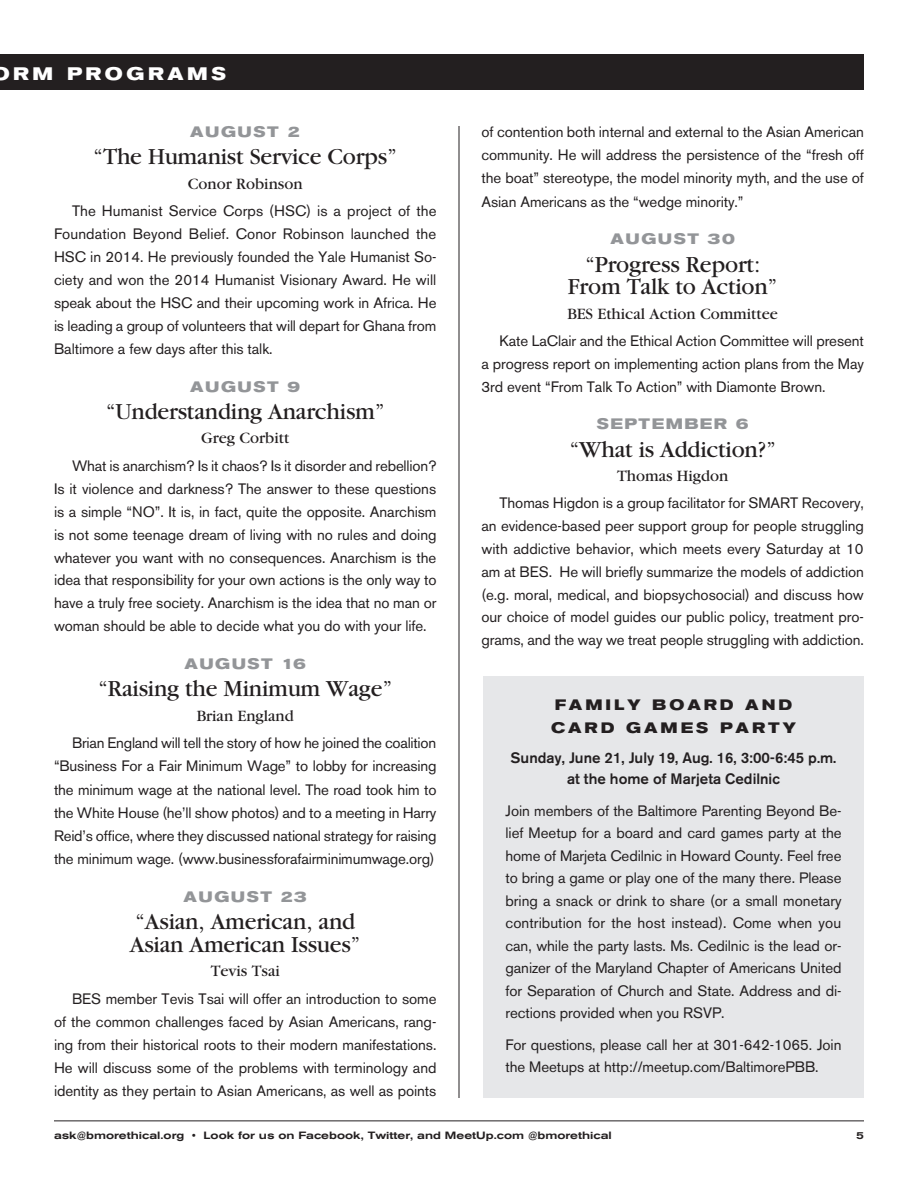
<style>
.page{position:relative;width:918px;height:1188px;background:#fff}
.page>*{position:absolute;margin:0;border:0;box-sizing:border-box;transform-origin:0 0}
.t1{font:24px/22.8px "Garamond";letter-spacing:-.01em;color:#231f20}
.t2{font:700 expanded 18px "Akzidenz Grotesk BE";letter-spacing:.2em;color:#fff}
.t3{font:16.5px "Garamond";color:#231f20}
.t4{font:15px/23px "Akzidenz Grotesk BE";letter-spacing:-.005em;color:#231f20;text-align:justify}
.Datelines{font:500 15px/21.6px "Akzidenz Grotesk BE";color:#231f20;text-align:center}
.t5{font:700 expanded 15px "Akzidenz Grotesk BE";letter-spacing:.1em;color:#939598}
.t6{font:700 expanded 15px/22.5px "Akzidenz Grotesk BE";letter-spacing:.2em;color:#231f20}
.t7{font:500 expanded 10.5px "Akzidenz Grotesk BE";color:#231f20}
</style>
<div class="page">
<hr style="left:54px;top:1120px;width:810px;height:1px;background:#231f20">
<div style="left:0;top:54px;width:864px;height:36px;background:#231f20"></div>
<hr style="left:459px;top:126px;width:1px;height:972px;background:#231f20">
<div style="left:483px;top:676px;width:381px;height:422px;background:#e6e7e9"></div>
<p class="t2" style="left:-9px;top:64px;width:236px">ORM PROGRAMS</p>
<p class="t5" style="left:190px;top:123px;width:111px">AUGUST 2</p>
<p class="t1" style="left:93px;top:146px;width:305px">“The Humanist Service Corps”</p>
<p class="t3" style="left:188px;top:175px;width:116px">Conor Robinson</p>
<p class="t4" style="left:54px;top:200px;width:384px;text-indent:18px">The Humanist Service Corps (HSC) is a project of the Foundation Beyond Belief. Conor Robinson launched the HSC in 2014. He previously founded the Yale Humanist So&shy;ciety and won the 2014 Humanist Visionary Award. He will speak about the HSC and their upcoming work in Africa. He is leading a group of volunteers that will depart for Ghana from Baltimore a few days after this talk.</p>
<p class="t5" style="left:190px;top:378px;width:111px">AUGUST 9</p>
<p class="t1" style="left:106px;top:400px;width:281px">“Understanding Anarchism”</p>
<p class="t3" style="left:201px;top:430px;width:90px">Greg Corbitt</p>
<p class="t4" style="left:54px;top:454px;width:384px;text-indent:18px">What is anarchism? Is it chaos? Is it disorder and rebellion?<br>Is it violence and darkness? The answer to these questions is a simple “NO”. It is, in fact, quite the opposite. Anarchism is not some teenage dream of living with no rules and doing whatever you want with no consequences. Anarchism is the idea that responsibility for your own actions is the only way to have a truly free society. Anarchism is the idea that no man or woman should be able to decide what you do with your life.</p>
<p class="t5" style="left:184px;top:655px;width:123px">AUGUST 16</p>
<p class="t1" style="left:98px;top:678px;width:296px">“Raising the Minimum Wage”</p>
<p class="t3" style="left:197px;top:707px;width:99px">Brian England</p>
<p class="t4" style="left:54px;top:732px;width:384px;text-indent:18px">Brian England will tell the story of how he joined the coalition “Business For a Fair Minimum Wage” to lobby for increasing the minimum wage at the national level. The road took him to the White House (he’ll show photos) and to a meeting in Harry Reid’s office, where they discussed national strategy for raising the minimum wage. (www.businessforafairminimumwage.org)</p>
<p class="t5" style="left:184px;top:888px;width:125px">AUGUST 23</p>
<p class="t1" style="left:130px;top:910px;width:232px">“Asian, American, and<br>Asian American Issues”</p>
<p class="t3" style="left:211px;top:962px;width:71px">Tevis Tsai</p>
<p class="t4" style="left:54px;top:987px;width:384px;text-indent:18px">BES member Tevis Tsai will offer an introduction to some of the common challenges faced by Asian Americans, rang&shy;ing from their historical roots to their modern manifestations.<br>He will discuss some of the problems with terminology and identity as they pertain to Asian Americans, as well as points</p>
<p class="t4" style="left:482px;top:120px;width:384px">of contention both internal and external to the Asian American community. He will address the persistence of the “fresh off the boat” stereotype, the model minority myth, and the use of Asian Americans as the “wedge minority.”</p>
<p class="t5" style="left:611px;top:230px;width:126px">AUGUST 30</p>
<p class="t1" style="left:568px;top:253px;width:211px;text-align:center">“Progress Report:<br>From Talk to Action”</p>
<p class="t3" style="left:567px;top:305px;width:212px">BES Ethical Action Committee</p>
<p class="t4" style="left:482px;top:329px;width:384px;text-indent:18px">Kate LaClair and the Ethical Action Committee will present a progress report on implementing action plans from the May 3rd event “From Talk To Action” with Diamonte Brown.</p>
<p class="t5" style="left:597px;top:416px;width:153px">SEPTEMBER 6</p>
<p class="t1" style="left:569px;top:438px;width:208px">“What is Addiction?”</p>
<p class="t3" style="left:617px;top:467px;width:113px">Thomas Higdon</p>
<p class="t4" style="left:482px;top:492px;width:384px;text-indent:18px">Thomas Higdon is a group facilitator for SMART Recovery, an evidence-based peer support group for people struggling with addictive behavior, which meets every Saturday at 10 am at BES. He will briefly summarize the models of addiction (e.g. moral, medical, and biopsychosocial) and discuss how our choice of model guides our public policy, treatment pro&shy;grams, and the way we treat people struggling with addiction.</p>
<p class="t6" style="left:551px;top:694px;width:246px">FAMILY BOARD AND<br>CARD GAMES PARTY</p>
<p class="Datelines" style="left:511px;top:746px;width:327px">Sunday, June 21, July 19, Aug. 16, 3:00-6:45 p.m. at the home of Marjeta Cedilnic</p>
<p class="t4" style="left:506px;top:799px;width:338px;line-height:22.5px">Join members of the Baltimore Parenting Beyond Be&shy;lief Meetup for a board and card games party at the home of Marjeta Cedilnic in Howard County. Feel free to bring a game or play one of the many there. Please bring a snack or drink to share (or a small monetary contribution for the host instead). Come when you can, while the party lasts. Ms. Cedilnic is the lead or&shy;ganizer of the Maryland Chapter of Americans United for Separation of Church and State. Address and di&shy;rections provided when you RSVP.</p>
<p class="t4" style="left:506px;top:1033px;width:338px;line-height:22.5px">For questions, please call her at 301-642-1065. Join the Meetups at http://meetup.com/BaltimorePBB.</p>
<p class="t7" style="left:54px;top:1129px;width:559px">ask@bmorethical.org • Look for us on Facebook, Twitter, and MeetUp.com @bmorethical</p>
<p class="t7" style="left:856px;top:1129px;width:9px">5</p>
</div>
